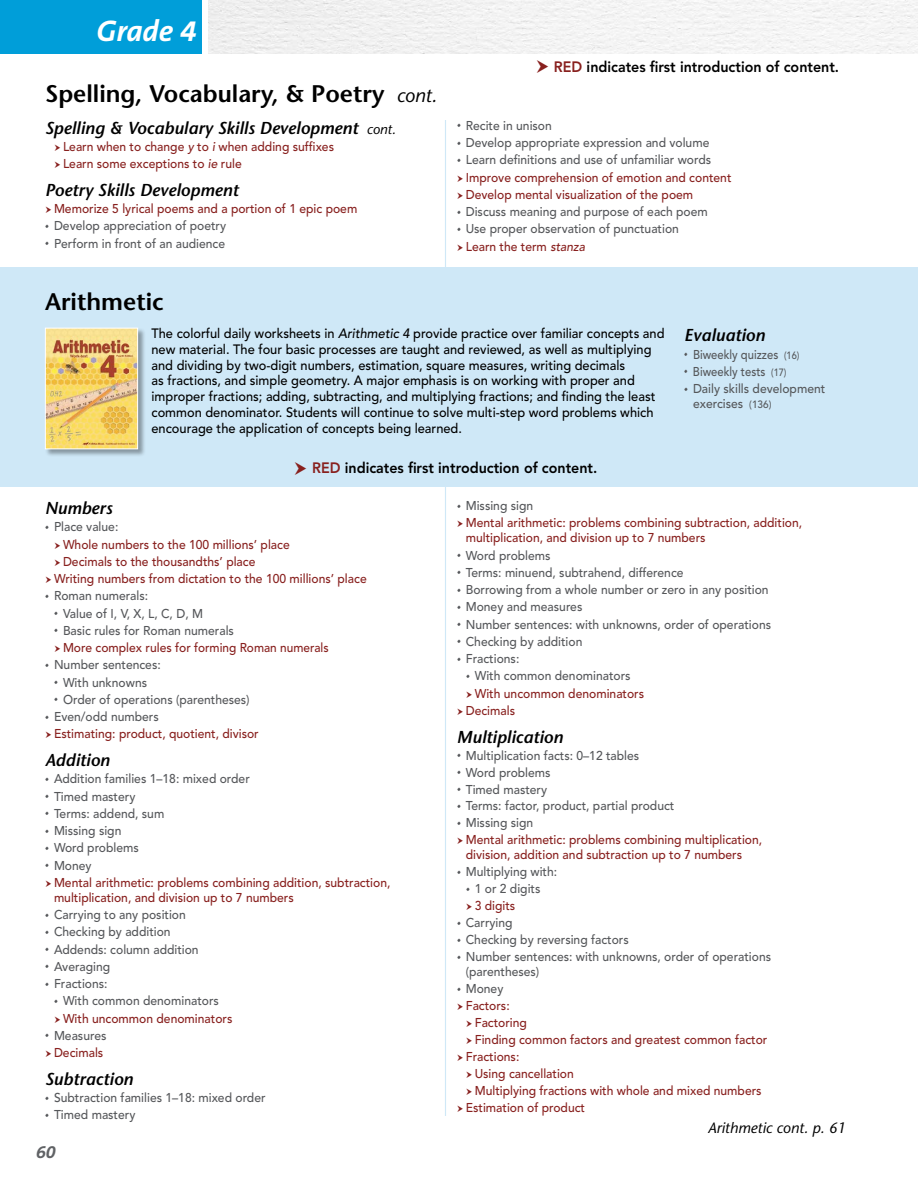
<style>
.page{position:relative;width:918px;height:1188px;background:#fff}
.page>*{position:absolute;margin:0;border:0;box-sizing:border-box;transform-origin:0 0}
.t1{font:italic 700 30px "The Sans B7";color:#fff}
.t2{font:600 24px "Stone Sans";color:#000}
.t3{font:italic 700 18px "The Sans B7";color:#606265}
.t4{font:italic 600 17.25px "Stone Sans";color:#000}
.t5{font:800 15px "Avenir";color:#000;scale:.95 1}
.t6{font:italic 15px "Stone Sans";color:#000}
.t7{font:500 13.5px/15.8px "Avenir";color:#000;scale:.95 1}
.t8{font:500 12.75px/17.2px "Avenir";color:#55575a;scale:.95 1}
.t9{font:500 12.75px/17.2px "Avenir";color:#88201e;scale:.95 1}
.t10{font:500 12.75px "Avenir";color:#55575a;scale:.88 1}
.s1{font-weight:400;font-style:italic;font-size:19.2px}
.s2{font-weight:400;font-size:13.8px}
.s3{font-style:italic}
.s4{font-family:"Warnock Pro";font-weight:400;font-size:12px}
.s5{color:#88201e}
.s6{font-family:"Warnock Pro";font-weight:400;font-size:12px;color:#55575a}
.s7{color:#55575a}
.s8{font-style:italic;color:#88201e}
.s9{font-size:10.5px}
</style>
<div class="page">
<img style="left:208px;top:0;width:710px;height:54px">
<div style="left:0;top:0;width:202px;height:54px;background:#009ed9"></div>
<hr style="left:445px;top:120px;width:1px;height:996px;background:#cfe8f7">
<div style="left:0;top:268px;width:918px;height:219px;background:#cfe8f7"></div>
<div style="left:45px;top:328px;width:101px;height:129px;background:#000;opacity:.35"></div>
<img style="left:47px;top:330px;width:89px;height:117px">
<div style="left:45px;top:328px;width:93px;height:121px;border:1px solid #fff"></div>
<h1 class="t1" style="left:97px;top:14px;width:101px">Grade 4</h1>
<h2 class="t2" style="left:45px;top:79px;width:394px">Spelling, Vocabulary, &amp; Poetry <span class="s1">cont.</span></h2>
<h3 class="t4" style="left:45px;top:117px;width:352px">Spelling &amp; Vocabulary Skills Development <span class="s2">cont.</span></h3>
<p class="t9" style="left:63px;top:138px;width:287px">Learn when to change <span class="s3">y</span> to <span class="s3">i</span> when adding suffixes<br>Learn some exceptions to <span class="s3">ie</span> rule</p>
<h3 class="t4" style="left:45px;top:179px;width:195px">Poetry Skills Development</h3>
<p class="t9" style="left:54px;top:200px;width:321px">Memorize 5 lyrical poems and a portion of 1 epic poem</p>
<p class="t8" style="left:45px;top:218px;width:192px"><span class="s4">•</span> Develop appreciation of poetry</p>
<p class="t8" style="left:45px;top:235px;width:191px"><span class="s4">•</span> Perform in front of an audience</p>
<p class="t5" style="left:554px;top:57px;width:302px"><span class="s5">RED</span> indicates first introduction of content.</p>
<p class="t8" style="left:457px;top:117px;width:102px"><span class="s4">•</span> Recite in unison</p>
<p class="t8" style="left:457px;top:134px;width:267px"><span class="s4">•</span> Develop appropriate expression and volume</p>
<p class="t9" style="left:466px;top:152px;width:281px;text-indent:-9px"><span class="s6">•</span> <span class="s7">Learn definitions and use of unfamiliar words<br></span>Improve comprehension of emotion and content<br>Develop mental visualization of the poem</p>
<p class="t8" style="left:457px;top:203px;width:266px"><span class="s4">•</span> Discuss meaning and purpose of each poem</p>
<p class="t8" style="left:466px;top:221px;width:226px;text-indent:-9px"><span class="s4">•</span> Use proper observation of punctuation<br><span class="s5">Learn the term</span> <span class="s8">stanza</span></p>
<h2 class="t2" style="left:45px;top:287px;width:120px">Arithmetic</h2>
<p class="t7" style="left:152px;top:326px;width:542px">The colorful daily worksheets in <span class="s3">Arithmetic 4</span> provide practice over familiar concepts and new material. The four basic processes are taught and reviewed, as well as multiplying and dividing by two-digit numbers, estimation, square measures, writing decimals<br>as fractions, and simple geometry. A major emphasis is on working with proper and improper fractions; adding, subtracting, and multiplying fractions; and finding the least common denominator. Students will continue to solve multi-step word problems which encourage the application of concepts being learned.</p>
<h3 class="t4" style="left:684px;top:325px;width:83px">Evaluation</h3>
<p class="t10" style="left:684px;top:347px;width:133px"><span class="s4">•</span> Biweekly quizzes <span class="s9">(16)</span></p>
<p class="t10" style="left:684px;top:364px;width:118px"><span class="s4">•</span> Biweekly tests <span class="s9">(17)</span></p>
<p class="t8" style="left:693px;top:382px;width:141px;line-height:15px;text-indent:-9px"><span class="s4">•</span> Daily skills development exercises <span class="s9">(136)</span></p>
<p class="t5" style="left:312px;top:459px;width:302px"><span class="s5">RED</span> indicates first introduction of content.</p>
<h3 class="t4" style="left:45px;top:498px;width:69px">Numbers</h3>
<p class="t8" style="left:45px;top:519px;width:79px"><span class="s4">•</span> Place value:</p>
<p class="t9" style="left:63px;top:536px;width:240px">Whole numbers to the 100 millions’ place</p>
<p class="t9" style="left:63px;top:553px;width:204px">Decimals to the thousandths’ place</p>
<p class="t9" style="left:54px;top:570px;width:331px">Writing numbers from dictation to the 100 millions’ place</p>
<p class="t8" style="left:45px;top:588px;width:110px"><span class="s4">•</span> Roman numerals:</p>
<p class="t8" style="left:54px;top:605px;width:158px"><span class="s4">•</span> Value of I, V, X, L, C, D, M</p>
<p class="t9" style="left:63px;top:622px;width:281px;text-indent:-9px"><span class="s6">•</span> <span class="s7">Basic rules for Roman numerals<br></span>More complex rules for forming Roman numerals</p>
<p class="t8" style="left:45px;top:657px;width:123px"><span class="s4">•</span> Number sentences:</p>
<p class="t8" style="left:54px;top:674px;width:100px"><span class="s4">•</span> With unknowns</p>
<p class="t8" style="left:54px;top:691px;width:207px"><span class="s4">•</span> Order of operations (parentheses)</p>
<p class="t9" style="left:54px;top:708px;width:217px;text-indent:-9px"><span class="s6">•</span> <span class="s7">Even/odd numbers<br></span>Estimating: product, quotient, divisor</p>
<h3 class="t4" style="left:45px;top:750px;width:66px">Addition</h3>
<p class="t8" style="left:45px;top:771px;width:217px"><span class="s4">•</span> Addition families 1–18: mixed order</p>
<p class="t8" style="left:45px;top:788px;width:97px"><span class="s4">•</span> Timed mastery</p>
<p class="t8" style="left:45px;top:805px;width:127px"><span class="s4">•</span> Terms: addend, sum</p>
<p class="t8" style="left:45px;top:822px;width:82px"><span class="s4">•</span> Missing sign</p>
<p class="t8" style="left:45px;top:840px;width:100px"><span class="s4">•</span> Word problems</p>
<p class="t9" style="left:54px;top:857px;width:356px;text-indent:-9px"><span class="s6">•</span> <span class="s7">Money<br></span>Mental arithmetic: problems combining addition, subtraction,</p>
<p class="t9" style="left:54px;top:889px;width:254px">multiplication, and division up to 7 numbers</p>
<p class="t8" style="left:45px;top:906px;width:150px"><span class="s4">•</span> Carrying to any position</p>
<p class="t8" style="left:45px;top:924px;width:134px"><span class="s4">•</span> Checking by addition</p>
<p class="t8" style="left:45px;top:941px;width:163px"><span class="s4">•</span> Addends: column addition</p>
<p class="t8" style="left:45px;top:958px;width:70px"><span class="s4">•</span> Averaging</p>
<p class="t8" style="left:45px;top:975px;width:67px"><span class="s4">•</span> Fractions:</p>
<p class="t9" style="left:63px;top:993px;width:180px;text-indent:-9px"><span class="s6">•</span> <span class="s7">With common denominators<br></span>With uncommon denominators</p>
<p class="t8" style="left:45px;top:1027px;width:66px;text-align:center"><span class="s4">•</span> Measures<br><span class="s5">Decimals</span></p>
<h3 class="t4" style="left:45px;top:1068px;width:90px">Subtraction</h3>
<p class="t8" style="left:45px;top:1089px;width:234px"><span class="s4">•</span> Subtraction families 1–18: mixed order</p>
<p class="t8" style="left:45px;top:1107px;width:97px"><span class="s4">•</span> Timed mastery</p>
<h3 class="t3" style="left:36px;top:1142px;width:21px">60</h3>
<p class="t9" style="left:466px;top:497px;width:356px;text-indent:-9px"><span class="s6">•</span> <span class="s7">Missing sign<br></span>Mental arithmetic: problems combining subtraction, addition,</p>
<p class="t9" style="left:466px;top:530px;width:254px">multiplication, and division up to 7 numbers</p>
<p class="t8" style="left:457px;top:547px;width:100px"><span class="s4">•</span> Word problems</p>
<p class="t8" style="left:457px;top:564px;width:240px"><span class="s4">•</span> Terms: minuend, subtrahend, difference</p>
<p class="t8" style="left:457px;top:581px;width:330px"><span class="s4">•</span> Borrowing from a whole number or zero in any position</p>
<p class="t8" style="left:457px;top:599px;width:134px"><span class="s4">•</span> Money and measures</p>
<p class="t8" style="left:457px;top:616px;width:332px"><span class="s4">•</span> Number sentences: with unknowns, order of operations</p>
<p class="t8" style="left:457px;top:633px;width:134px"><span class="s4">•</span> Checking by addition</p>
<p class="t8" style="left:457px;top:650px;width:67px"><span class="s4">•</span> Fractions:</p>
<p class="t8" style="left:466px;top:668px;width:175px"><span class="s4">•</span> With common denominators</p>
<p class="t9" style="left:475px;top:685px;width:180px">With uncommon denominators</p>
<p class="t9" style="left:466px;top:702px;width:53px">Decimals</p>
<h3 class="t4" style="left:457px;top:726px;width:108px">Multiplication</h3>
<p class="t8" style="left:457px;top:747px;width:194px"><span class="s4">•</span> Multiplication facts: 0–12 tables</p>
<p class="t8" style="left:457px;top:764px;width:100px"><span class="s4">•</span> Word problems</p>
<p class="t8" style="left:457px;top:781px;width:97px"><span class="s4">•</span> Timed mastery</p>
<p class="t8" style="left:457px;top:798px;width:231px"><span class="s4">•</span> Terms: factor, product, partial product</p>
<p class="t9" style="left:466px;top:815px;width:314px;text-indent:-9px"><span class="s6">•</span> <span class="s7">Missing sign<br></span>Mental arithmetic: problems combining multiplication,</p>
<p class="t9" style="left:466px;top:847px;width:292px">division, addition and subtraction up to 7 numbers</p>
<p class="t8" style="left:457px;top:864px;width:107px"><span class="s4">•</span> Multiplying with:</p>
<p class="t8" style="left:475px;top:881px;width:71px;text-indent:-9px"><span class="s4">•</span> 1 or 2 digits<br><span class="s5">3 digits</span></p>
<p class="t8" style="left:457px;top:914px;width:60px"><span class="s4">•</span> Carrying</p>
<p class="t8" style="left:457px;top:931px;width:183px"><span class="s4">•</span> Checking by reversing factors</p>
<p class="t8" style="left:466px;top:949px;width:323px;line-height:15px;text-indent:-9px"><span class="s4">•</span> Number sentences: with unknowns, order of operations (parentheses)</p>
<p class="t8" style="left:457px;top:980px;width:51px"><span class="s4">•</span> Money</p>
<p class="t9" style="left:466px;top:997px;width:48px">Factors:</p>
<p class="t9" style="left:475px;top:1014px;width:57px">Factoring</p>
<p class="t9" style="left:475px;top:1031px;width:310px">Finding common factors and greatest common factor</p>
<p class="t9" style="left:466px;top:1048px;width:58px">Fractions:</p>
<p class="t9" style="left:475px;top:1065px;width:106px">Using cancellation</p>
<p class="t9" style="left:475px;top:1082px;width:303px">Multiplying fractions with whole and mixed numbers</p>
<p class="t9" style="left:466px;top:1099px;width:127px">Estimation of product</p>
<p class="t6" style="left:708px;top:1119px;width:140px">Arithmetic cont. p. 61</p>
</div>
